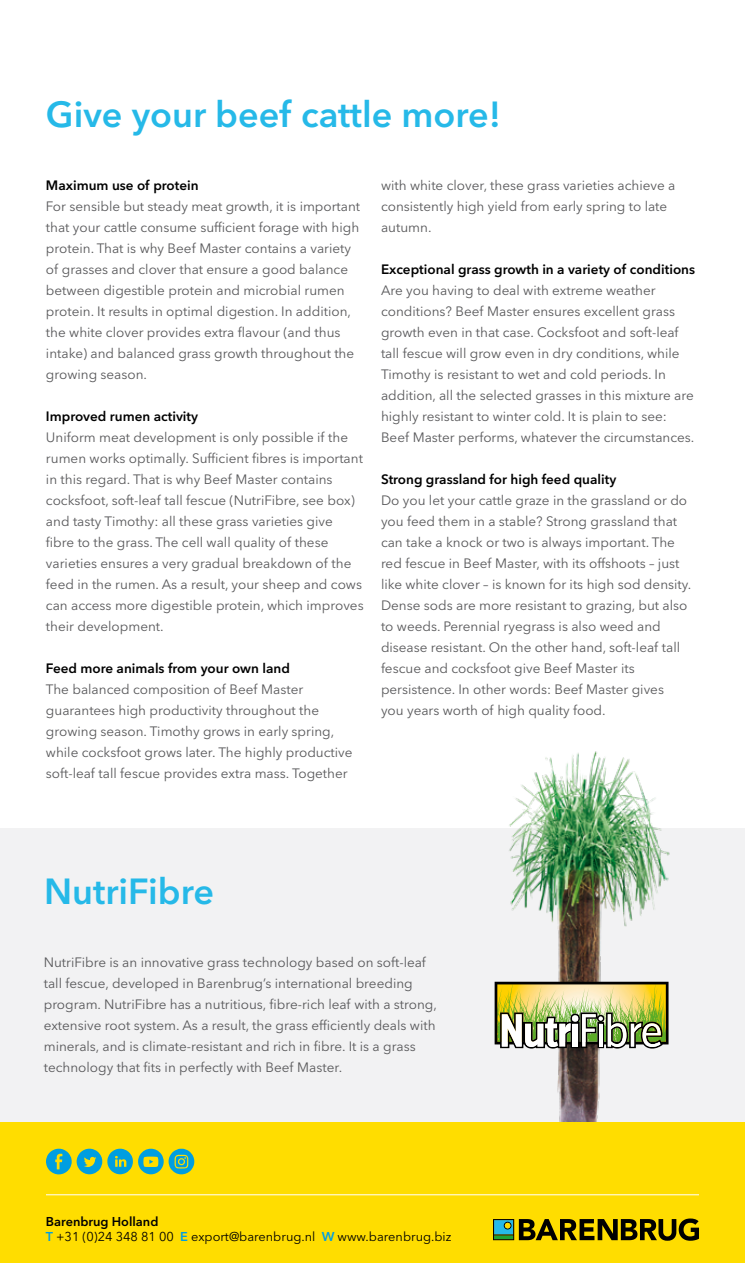
<style>
.page{position:relative;width:745px;height:1263px;background:#fff}
.page>*{position:absolute;margin:0;border:0;box-sizing:border-box;transform-origin:0 0}
.t1{font:600 36px "Avenir Next W1 G";color:#26b9e8}
.t2{font:13.5px/21px "Avenir Next W1 G";color:#58585a}
.t3{font:600 13.5px "Avenir Next W1 G";color:#000}
.t4{font:12.75px/15.3px "Avenir Next W1 G";color:#000}
.s1{font-weight:600}
.s2{font-weight:600;color:#009ee0}
</style>
<div class="page">
<div style="left:0;top:828px;width:744px;height:295px;background:#f2f2f3"></div>
<img style="left:500px;top:751px;width:175px;height:372px">
<div style="left:0;top:1123px;width:744px;height:140px;background:#fd0"></div>
<hr style="left:46px;top:1194px;width:652px;height:1px;background:#fff">
<svg style="left:46px;top:1149px;width:148px;height:25px"></svg>
<svg style="left:493px;top:1218px;width:205px;height:23px"></svg>
<img style="left:494px;top:982px;width:174px;height:66px">
<h1 class="t1" style="left:46px;top:86px;width:456px">Give your beef cattle more!</h1>
<p class="t3" style="left:46px;top:175px;width:154px">Maximum use of protein</p>
<p class="t2" style="left:46px;top:195px;width:315px">For sensible but steady meat growth, it is important that your cattle consume sufficient forage with high protein. That is why Beef Master contains a variety of grasses and clover that ensure a good balance between digestible protein and microbial rumen protein. It results in optimal digestion. In addition, the white clover provides extra flavour (and thus intake) and balanced grass growth throughout the growing season.</p>
<p class="t3" style="left:46px;top:406px;width:153px">Improved rumen activity</p>
<p class="t2" style="left:46px;top:426px;width:319px">Uniform meat development is only possible if the rumen works optimally. Sufficient fibres is important in this regard. That is why Beef Master contains cocksfoot, soft-leaf tall fescue (NutriFibre, see box) and tasty Timothy: all these grass varieties give fibre to the grass. The cell wall quality of these varieties ensures a very gradual breakdown of the feed in the rumen. As a result, your sheep and cows can access more digestible protein, which improves their development.</p>
<p class="t3" style="left:46px;top:658px;width:245px">Feed more animals from your own land</p>
<p class="t2" style="left:46px;top:678px;width:308px">The balanced composition of Beef Master guarantees high productivity throughout the growing season. Timothy grows in early spring, while cocksfoot grows later. The highly productive soft-leaf tall fescue provides extra mass. Together</p>
<p class="t2" style="left:381px;top:174px;width:296px">with white clover, these grass varieties achieve a consistently high yield from early spring to late autumn.</p>
<p class="t3" style="left:381px;top:259px;width:315px">Exceptional grass growth in a variety of conditions</p>
<p class="t2" style="left:381px;top:279px;width:315px">Are you having to deal with extreme weather conditions? Beef Master ensures excellent grass growth even in that case. Cocksfoot and soft-leaf tall fescue will grow even in dry conditions, while Timothy is resistant to wet and cold periods. In addition, all the selected grasses in this mixture are highly resistant to winter cold. It is plain to see:<br>Beef Master performs, whatever the circumstances.</p>
<p class="t3" style="left:381px;top:469px;width:237px">Strong grassland for high feed quality</p>
<p class="t2" style="left:381px;top:489px;width:312px">Do you let your cattle graze in the grassland or do you feed them in a stable? Strong grassland that can take a knock or two is always important. The red fescue in Beef Master, with its offshoots – just like white clover – is known for its high sod density.<br>Dense sods are more resistant to grazing, but also to weeds. Perennial ryegrass is also weed and disease resistant. On the other hand, soft-leaf tall fescue and cocksfoot give Beef Master its persistence. In other words: Beef Master gives<br>you years worth of high quality food.</p>
<h1 class="t1" style="left:44px;top:862px;width:171px">NutriFibre</h1>
<p class="t2" style="left:44px;top:951px;width:394px">NutriFibre is an innovative grass technology based on soft-leaf tall fescue, developed in Barenbrug’s international breeding program. NutriFibre has a nutritious, fibre-rich leaf with a strong, extensive root system. As a result, the grass efficiently deals with minerals, and is climate-resistant and rich in fibre. It is a grass technology that fits in perfectly with Beef Master.</p>
<p class="t4" style="left:46px;top:1213px;width:407px"><span class="s1">Barenbrug Holland<br></span><span class="s2">T</span> +31 (0)24 348 81 00 <span class="s2">E</span> export@barenbrug.nl <span class="s2">W</span> www.barenbrug.biz</p>
</div>
